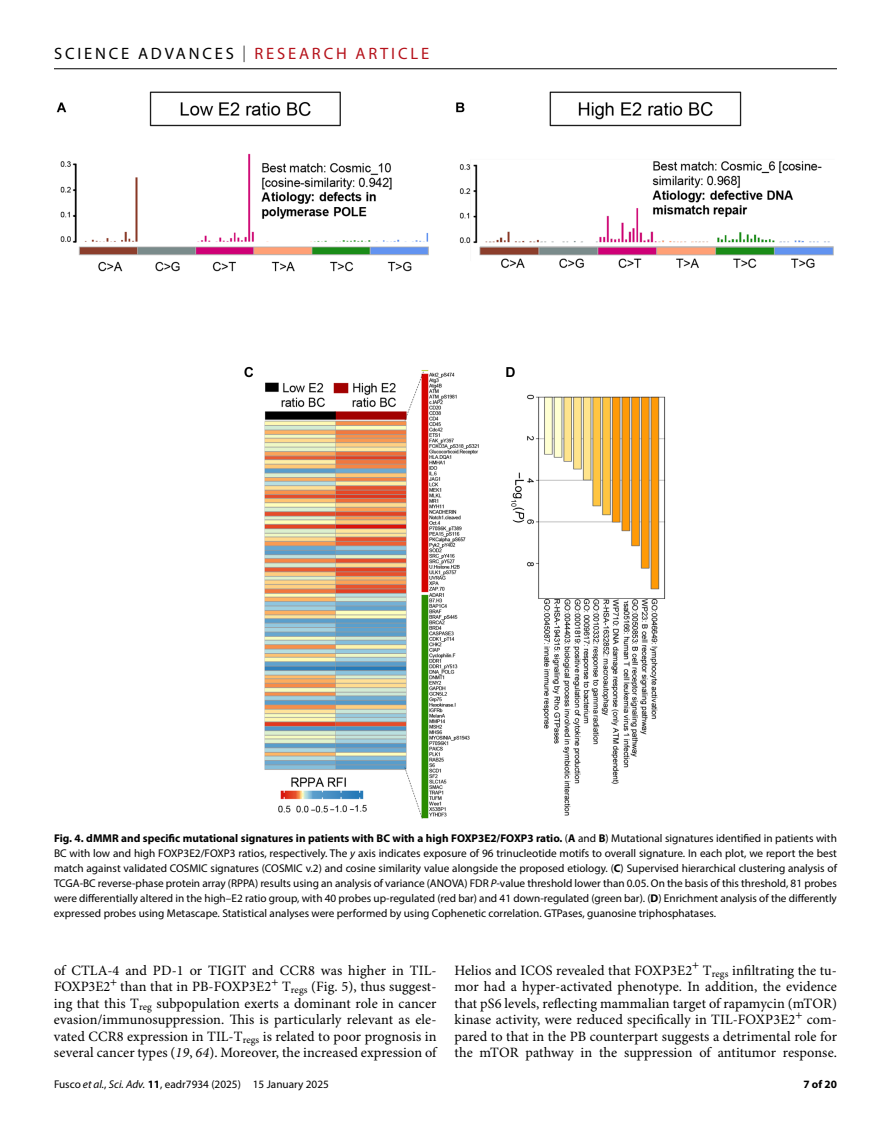
<style>
.page{position:relative;width:891px;height:1134px;background:#fff}
.page>*{position:absolute;margin:0;border:0;box-sizing:border-box;transform-origin:0 0}
.t1{font:16.5px "Myriad Pro";letter-spacing:.17em;color:#000}
.t2{font:14.25px/16.5px "Minion Pro";letter-spacing:.005em;color:#000;text-align:justify}
.t3{font:11.25px/15px "Myriad Pro";color:#000;text-align:justify}
.t4{font:700 11.25px "Myriad Pro";color:#000}
.s1{font-weight:300}
.s2{color:#b5121b}
.s3{font-weight:700}
.s4{font-style:italic}
</style>
<div class="page">
<hr style="left:54px;top:68px;width:783px;height:1px;background:#000">
<img style="left:56px;top:91px;width:778px;height:728px">
<h1 class="t1" style="left:54px;top:44px;width:376px">Science Adva nces <span class="s1">|</span> <span class="s2">Resear ch Ar ticle</span></h1>
<p class="t3" style="left:54px;top:831px;width:785px"><span class="s3">Fig. 4. dMMR and specific mutational signatures in patients with BC with a high FOXP3E2/FOXP3 ratio.</span> (<span class="s3">A</span> and <span class="s3">B</span>) Mutational signatures identified in patients with BC with low and high FOXP3E2/FOXP3 ratios, respectively. The <span class="s4">y</span> axis indicates exposure of 96 trinucleotide motifs to overall signature. I n each plot, we report the best match against validated COSMIC signatures (COSMIC v.2) and cosine similarity value alongside the proposed etiology. (<span class="s3">C</span>) Supervised hierarchical clustering analysis of TCGA-BC reverse-phase protein array (RPPA) results using an analysis of variance (ANOVA) FDR <span class="s4">P-</span>value threshold lower than 0.05. On the basis of this threshold, 81 probes were differentially altered in the high–E2 ratio group, with 40 probes up-regulated (red bar) and 41 down-regulated (green bar). (<span class="s3">D</span>) Enrichment analysis of the differently expressed probes using Metascape. Statistical analyses were performed by using Cophenetic correlation. GTPases, guanosine triphosphatases.</p>
<p class="t2" style="left:54px;top:962px;width:384px">of CTLA-4 and PD-1 or TIGIT and CCR8 was higher in TIL-FOXP3E2<sup>+</sup> than that in PB-FOXP3E2<sup>+</sup> T<sub>regs</sub> (Fig. 5), thus suggest&shy;ing that this T<sub>reg</sub> subpopulation exerts a dominant role in cancer evasion/immunosuppression. This is particularly relevant as ele&shy;vated CCR8 expression in TIL-T<sub>regs</sub> is related to poor prognosis in several cancer types (<span class="s4">19</span>, <span class="s4">64</span>). Moreover, the increased expression of</p>
<p class="t2" style="left:454px;top:963px;width:384px">Helios and ICOS revealed that FOXP3E2<sup>+</sup> T<sub>regs</sub> infiltrating the tu&shy;mor had a hyper-activated phenotype. In addition, the evidence that pS6 levels, reflecting mammalian target of rapamycin (mTOR) kinase activity, were reduced specifically in TIL-FOXP3E2<sup>+</sup> com&shy;pared to that in the PB counterpart suggests a detrimental role for the mTOR pathway in the suppression of antitumor response.</p>
<p class="t3" style="left:54px;top:1076px;width:276px">Fusco <span class="s4">et al.</span>, <span class="s4">Sci. Adv.</span> <span class="s3">11</span>, eadr7934 (2025) 15 January 2025</p>
<p class="t4" style="left:803px;top:1076px;width:35px">7 of 20</p>
</div>
